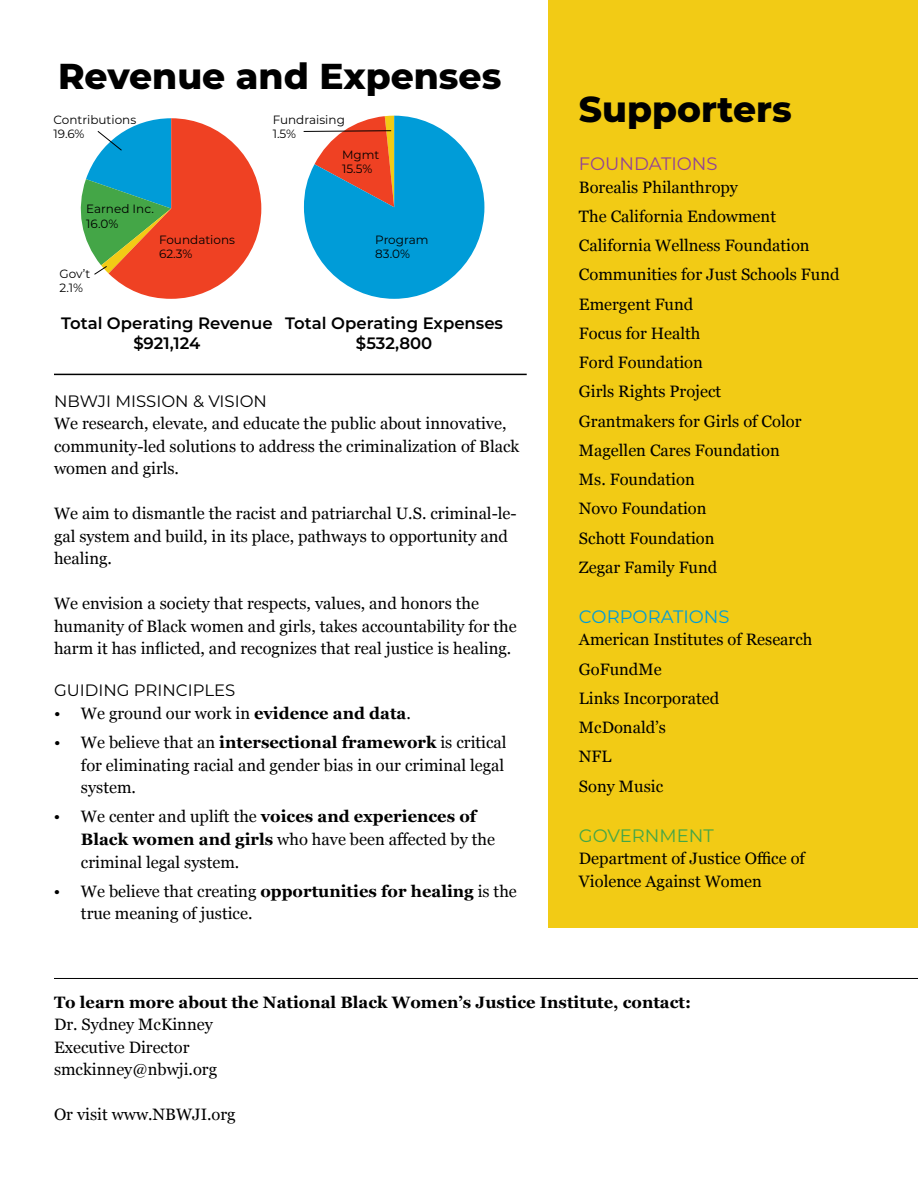
<style>
.page{position:relative;width:918px;height:1188px;background:#fff}
.page>*{position:absolute;margin:0;border:0;box-sizing:border-box;transform-origin:0 0}
.t1{font:800 36px "Montserrat";color:#000}
.t2{font:18px "Montserrat";color:#009cd8}
.t3{font:18px "Montserrat";color:#924198}
.t4{font:18px "Montserrat";color:#44a647}
.t5{font:16.5px/29.2px "Georgia";color:#000}
.t6{font:700 16.5px "Georgia";color:#000}
.t7{font:600 16.5px/19.8px "Montserrat";color:#000;text-align:center}
.t8{font:16.5px "Montserrat";color:#000}
.t9{font:12px/14.4px "Montserrat";color:#000}
.s1{font-weight:700}
</style>
<div class="page">
<div style="left:549px;top:0;width:369px;height:927px;background:#f2cb15"></div>
<hr style="left:54px;top:978px;width:864px;height:1px;background:#000">
<svg style="left:80px;top:118px;width:181px;height:181px"></svg>
<svg style="left:303px;top:116px;width:181px;height:183px"></svg>
<hr style="left:54px;top:374px;width:473px;height:1px;background:#000">
<h1 class="t1" style="left:58px;top:50px;width:445px">Revenue and Expenses</h1>
<p class="t9" style="left:54px;top:112px;width:84px">Contributions<br>19.6%</p>
<p class="t9" style="left:86px;top:202px;width:69px">Earned Inc.<br>16.0%</p>
<p class="t9" style="left:60px;top:266px;width:32px">Gov’t<br>2.1%</p>
<p class="t9" style="left:159px;top:232px;width:77px">Foundations<br>62.3%</p>
<p class="t9" style="left:273px;top:112px;width:74px">Fundraising<br>1.5%</p>
<p class="t9" style="left:342px;top:147px;width:39px">Mgmt<br>15.5%</p>
<p class="t9" style="left:375px;top:232px;width:55px">Program<br>83.0%</p>
<p class="t7" style="left:61px;top:313px;width:213px">Total Operating Revenue $921,124</p>
<p class="t7" style="left:285px;top:313px;width:219px">Total Operating Expenses $532,800</p>
<p class="t8" style="left:54px;top:389px;width:215px">NBWJI MISSION &amp; VISION</p>
<p class="t5" style="left:54px;top:412px;width:467px;line-height:22.5px">We research, elevate, and educate the public about innovative, community-led solutions to address the criminalization of Black women and girls.</p>
<p class="t5" style="left:54px;top:502px;width:464px;line-height:22.5px">We aim to dismantle the racist and patriarchal U.S. criminal-le&shy;gal system and build, in its place, pathways to opportunity and healing.</p>
<p class="t5" style="left:54px;top:592px;width:464px;line-height:22.5px">We envision a society that respects, values, and honors the humanity of Black women and girls, takes accountability for the harm it has inflicted, and recognizes that real justice is healing.</p>
<p class="t8" style="left:54px;top:679px;width:183px">GUIDING PRINCIPLES</p>
<p class="t5" style="left:54px;top:698px;width:358px">• We ground our work in <span class="s1">evidence and data</span>.</p>
<p class="t5" style="left:81px;top:731px;width:427px;line-height:22.5px;text-indent:-27px">• We believe that an <span class="s1">intersectional framework</span> is critical for eliminating racial and gender bias in our criminal legal system.</p>
<p class="t5" style="left:81px;top:805px;width:416px;line-height:22.5px;text-indent:-27px">• We center and uplift the <span class="s1">voices and experiences of<br>Black women and girls</span> who have been affected by the criminal legal system.</p>
<p class="t5" style="left:81px;top:879px;width:437px;line-height:22.5px;text-indent:-27px">• We believe that creating <span class="s1">opportunities for healing</span> is the true meaning of justice.</p>
<h1 class="t1" style="left:579px;top:82px;width:214px">Supporters</h1>
<p class="t3" style="left:579px;top:151px;width:140px">FOUNDATIONS</p>
<p class="t5" style="left:579px;top:172px;width:262px">Borealis Philanthropy<br>The California Endowment<br>California Wellness Foundation<br>Communities for Just Schools Fund<br>Emergent Fund<br>Focus for Health<br>Ford Foundation<br>Girls Rights Project<br>Grantmakers for Girls of Color<br>Magellen Cares Foundation<br>Ms. Foundation<br>Novo Foundation<br>Schott Foundation<br>Zegar Family Fund</p>
<p class="t2" style="left:579px;top:604px;width:152px">CORPORATIONS</p>
<p class="t5" style="left:579px;top:624px;width:235px">American Institutes of Research<br>GoFundMe<br>Links Incorporated<br>McDonald’s<br>NFL<br>Sony Music</p>
<p class="t4" style="left:579px;top:823px;width:136px">GOVERNMENT</p>
<p class="t5" style="left:579px;top:846px;width:228px;line-height:22.5px">Department of Justice Office of<br>Violence Against Women</p>
<p class="t6" style="left:54px;top:990px;width:639px">To learn more about the National Black Women’s Justice Institute, contact:</p>
<p class="t5" style="left:54px;top:1013px;width:165px;line-height:22.5px">Dr. Sydney McKinney<br>Executive Director smckinney@nbwji.org</p>
<p class="t5" style="left:54px;top:1099px;width:183px">Or visit www.NBWJI.org</p>
</div>
